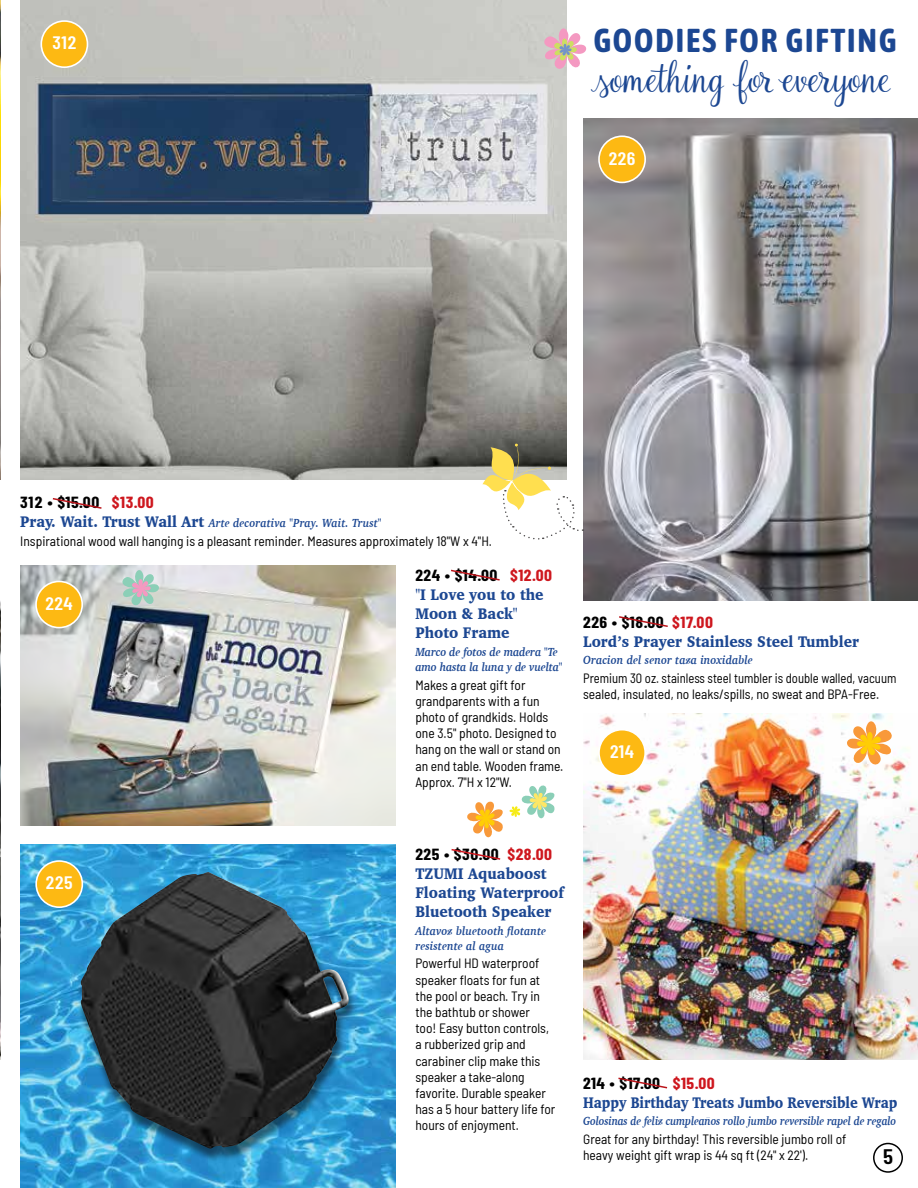
<style>
.page{position:relative;width:918px;height:1188px;background:#fff}
.page>*{position:absolute;margin:0;border:0;box-sizing:border-box;transform-origin:0 0}
.t1{font:33px "Rosalinda";color:#1c4792;scale:1.11 1}
.t2{font:700 33px "Asap Condensed";letter-spacing:.06em;color:#1c4792}
.t3{font:600 21px "Barlow Condensed";color:#000;scale:1.11 1}
.t4{font:600 18px "Barlow Condensed";letter-spacing:.03em;color:#fff;scale:1.11 1}
.t5{font:900 15.75px/18.9px "Charter";color:#1c4792;scale:.9 1}
.t6{font:700 15.75px "Barlow Condensed";letter-spacing:.03em;color:#000;scale:1.11 1}
.t7{font:900 15.75px "Charter";color:#1c4792;scale:.83 1}
.t8{font:semi-condensed 13.5px/16.2px "Barlow";color:#000}
.t9{font:semi-condensed 13.5px/16.2px "Barlow";color:#000;scale:.94 1}
.t10{font:italic 700 12px/15px "Charter";letter-spacing:.01em;color:#1c4792;scale:.9 1}
.t11{font:italic 700 12px "Charter";letter-spacing:-.01em;color:#1c4792;scale:.86 1}
.t12{font:italic 700 12px/15px "Charter";letter-spacing:-.01em;color:#1c4792;scale:.9 1}
.s1{color:#ce171e}
.s2{font-weight:900;font-style:normal;font-size:15.75px}
</style>
<div class="page">
<img style="left:20px;top:566px;width:375px;height:260px">
<img style="left:20px;top:845px;width:375px;height:343px">
<img style="left:583px;top:714px;width:335px;height:346px">
<img style="left:583px;top:119px;width:335px;height:481px">
<img style="left:20px;top:0;width:547px;height:480px">
<img style="left:0;top:0;width:1px;height:480px">
<img style="left:0;top:601px;width:1px;height:459px">
<div style="left:77px;top:874px;width:281px;height:289px;background:#000;opacity:.5"></div>
<img style="left:80px;top:872px;width:270px;height:277px">
<svg style="left:840px;top:715px;width:70px;height:56px"></svg>
<svg style="left:451px;top:849px;width:50px;height:11px"></svg>
<svg style="left:618px;top:1077px;width:50px;height:12px"></svg>
<svg style="left:451px;top:569px;width:49px;height:12px"></svg>
<svg style="left:619px;top:616px;width:49px;height:11px"></svg>
<svg style="left:52px;top:498px;width:50px;height:11px"></svg>
<div style="left:36px;top:861px;width:46px;height:46px;background:#fdb913;border-radius:50%"></div>
<div style="left:35px;top:860px;width:48px;height:48px;border:2px solid #fff;border-radius:50%"></div>
<div style="left:41px;top:21px;width:46px;height:46px;background:#fdb913;border-radius:50%"></div>
<div style="left:40px;top:20px;width:48px;height:48px;border:2px solid #fff;border-radius:50%"></div>
<div style="left:599px;top:730px;width:46px;height:46px;background:#fdb913;border-radius:50%"></div>
<div style="left:598px;top:729px;width:48px;height:48px;border:2px solid #fff;border-radius:50%"></div>
<div style="left:36px;top:581px;width:46px;height:47px;background:#fdb913;border-radius:50%"></div>
<div style="left:35px;top:581px;width:48px;height:47px;border:2px solid #fff;border-radius:50%"></div>
<div style="left:599px;top:136px;width:46px;height:46px;background:#fdb913;border-radius:50%"></div>
<div style="left:598px;top:135px;width:48px;height:48px;border:2px solid #fff;border-radius:50%"></div>
<svg style="left:482px;top:443px;width:101px;height:97px"></svg>
<svg style="left:103px;top:565px;width:74px;height:45px;background:#c2cbc9"></svg>
<svg style="left:541px;top:24px;width:46px;height:51px"></svg>
<svg style="left:467px;top:785px;width:88px;height:53px"></svg>
<div style="left:873px;top:1143px;width:30px;height:30px;border:2px solid #000;border-radius:50%"></div>
<h3 class="t4" style="left:53px;top:30px;width:23px">312</h3>
<h1 class="t2" style="left:593px;top:17px;width:305px">GOODIES FOR GIFTING</h1>
<h1 class="t1" style="left:599px;top:61px;width:265px">something for everyone</h1>
<h3 class="t4" style="left:609px;top:145px;width:26px">226</h3>
<p class="t6" style="left:20px;top:492px;width:122px">312 • $15.00 <span class="s1">$13.00</span></p>
<p class="t10" style="left:20px;top:516px;width:403px"><span class="s2">Pray. Wait. Trust Wall Art</span> Arte decorativa "Pray. Wait. Trust"</p>
<p class="t8" style="left:20px;top:532px;width:473px">Inspirational wood wall hanging is a pleasant reminder. Measures approximately 18"W x 4"H.</p>
<h3 class="t4" style="left:45px;top:590px;width:26px">224</h3>
<p class="t6" style="left:415px;top:565px;width:125px">224 • $14.00 <span class="s1">$12.00</span></p>
<p class="t5" style="left:415px;top:585px;width:144px">"I Love you to the<br>Moon &amp; Back"<br>Photo Frame</p>
<p class="t12" style="left:415px;top:644px;width:165px">Marco de fotos de madera "Te amo hasta la luna y de vuelta"</p>
<p class="t8" style="left:415px;top:676px;width:150px">Makes a great gift for grandparents with a fun photo of grandkids. Holds one 3.5" photo. Designed to hang on the wall or stand on an end table. Wooden frame.<br>Approx. 7"H x 12"W.</p>
<p class="t6" style="left:583px;top:611px;width:118px">226 • $18.00 <span class="s1">$17.00</span></p>
<p class="t5" style="left:583px;top:632px;width:308px">Lord’s Prayer Stainless Steel Tumbler</p>
<p class="t10" style="left:583px;top:652px;width:190px">Oracion del senor taza inoxidable</p>
<p class="t9" style="left:583px;top:669px;width:335px">Premium 30 oz. stainless steel tumbler is double walled, vacuum sealed, insulated, no leaks/spills, no sweat and BPA-Free.</p>
<h3 class="t4" style="left:610px;top:739px;width:23px">214</h3>
<h3 class="t4" style="left:46px;top:870px;width:26px">225</h3>
<p class="t6" style="left:415px;top:843px;width:125px">225 • $30.00 <span class="s1">$28.00</span></p>
<p class="t5" style="left:415px;top:864px;width:167px">TZUMI Aquaboost<br>Floating Waterproof<br>Bluetooth Speaker</p>
<p class="t10" style="left:415px;top:923px;width:147px">Altavoz bluetooth flotante resistente al agua</p>
<p class="t8" style="left:415px;top:954px;width:141px">Powerful HD waterproof speaker floats for fun at the pool or beach. Try in the bathtub or shower<br>too! Easy button controls, a rubberized grip and carabiner clip make this speaker a take-along favorite. Durable speaker has a 5 hour battery life for hours of enjoyment.</p>
<p class="t6" style="left:583px;top:1072px;width:120px">214 • $17.00 <span class="s1">$15.00</span></p>
<p class="t7" style="left:583px;top:1093px;width:380px">Happy Birthday Treats Jumbo Reversible Wrap</p>
<p class="t11" style="left:583px;top:1111px;width:366px">Golosinas de feliz cumpleaños rollo jumbo reversible rapel de regalo</p>
<p class="t8" style="left:583px;top:1130px;width:265px">Great for any birthday! This reversible jumbo roll of heavy weight gift wrap is 44 sq ft (24" x 22').</p>
<h2 class="t3" style="left:883px;top:1142px;width:10px">5</h2>
</div>
